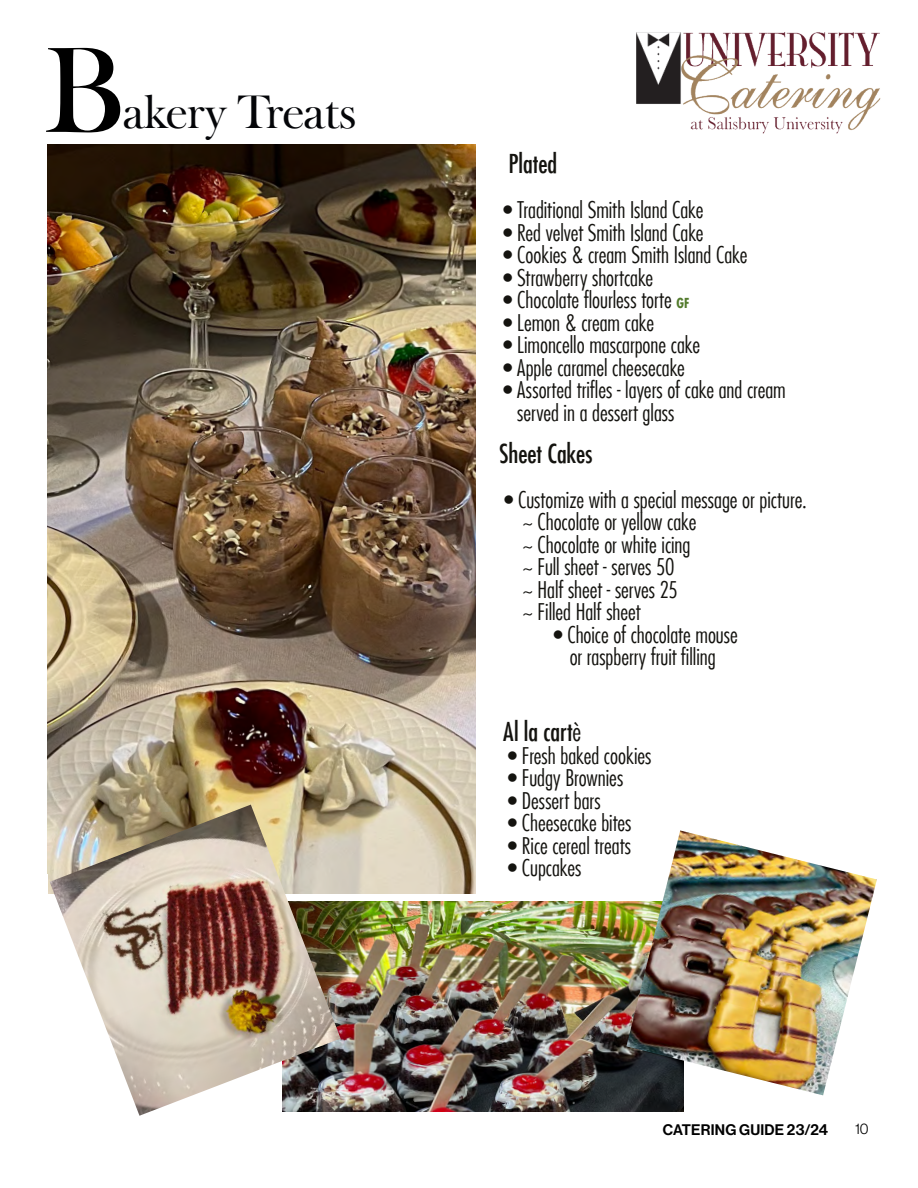
<style>
.page{position:relative;width:918px;height:1188px;background:#fff}
.page>*{position:absolute;margin:0;border:0;box-sizing:border-box;transform-origin:0 0}
.t1{font:120px "Big Moore";color:#000}
.t2{font:46.5px "Big Moore";color:#040508}
.t3{font:500 condensed 25.5px "Futura Com";color:#14130f}
.t4{font:300 condensed 22.5px/22.5px "Futura Com";color:#14130f}
.t5{font:15px "N Haas Grotesk DS Pro 65 Md";letter-spacing:.015em;color:#000}
.t6{font:15px "N Haas Grotesk DS Pro 45 Lt";color:#000}
.s1{font-weight:700;font-size:13.5px;color:#537b2d}
.s2{font-weight:300}
</style>
<div class="page">
<img style="left:48px;top:144px;width:427px;height:749px">
<img style="left:341px;top:902px;width:342px;height:209px">
<img style="left:626px;top:830px;width:251px;height:265px">
<img style="left:50px;top:805px;width:291px;height:311px">
<img style="left:636px;top:32px;width:245px;height:102px">
<h1 class="t1" style="left:43px;top:18px;width:83px">B</h1>
<h1 class="t2" style="left:123px;top:84px;width:234px">akery Treats</h1>
<p class="t3" style="left:509px;top:146px;width:50px">Plated</p>
<p class="t4" style="left:503px;top:199px;width:202px">• Traditional Smith Island Cake</p>
<p class="t4" style="left:503px;top:221px;width:202px">• Red velvet Smith Island Cake</p>
<p class="t4" style="left:503px;top:244px;width:246px">• Cookies &amp; cream Smith Island Cake</p>
<p class="t4" style="left:503px;top:266px;width:151px">• Strawberry shortcake</p>
<p class="t4" style="left:503px;top:289px;width:188px">• Chocolate flourless torte <span class="s1">GF</span></p>
<p class="t4" style="left:503px;top:311px;width:152px">• Lemon &amp; cream cake</p>
<p class="t4" style="left:503px;top:334px;width:198px">• Limoncello mascarpone cake</p>
<p class="t4" style="left:503px;top:356px;width:183px">• Apple caramel cheesecake</p>
<p class="t4" style="left:503px;top:379px;width:284px">• Assorted trifles - layers of cake and cream</p>
<p class="t4" style="left:517px;top:401px;width:159px">served in a dessert glass</p>
<p class="t3" style="left:500px;top:436px;width:94px">Sheet Cakes</p>
<p class="t4" style="left:523px;top:488px;width:285px;text-indent:-19px">• Customize with a special message or picture. ~ Chocolate or yellow cake<br>~ Chocolate or white icing<br>~ Full sheet - serves 50<br>~ Half sheet - serves 25<br>~ Filled Half sheet</p>
<p class="t4" style="left:554px;top:623px;width:186px">• Choice of chocolate mouse</p>
<p class="t4" style="left:570px;top:646px;width:148px">or raspberry fruit filling</p>
<p class="t3" style="left:503px;top:714px;width:80px">Al la cart<span class="s2">è</span></p>
<p class="t4" style="left:508px;top:744px;width:145px">• Fresh baked cookies</p>
<p class="t4" style="left:508px;top:767px;width:117px">• Fudgy Brownies</p>
<p class="t4" style="left:508px;top:789px;width:94px">• Dessert bars</p>
<p class="t4" style="left:508px;top:812px;width:125px">• Cheesecake bites</p>
<p class="t4" style="left:508px;top:834px;width:125px">• Rice cereal treats</p>
<p class="t4" style="left:508px;top:857px;width:75px">• Cupcakes</p>
<p class="t5" style="left:663px;top:1121px;width:167px">CATERING GUIDE 23/24</p>
<p class="t6" style="left:855px;top:1120px;width:15px">10</p>
</div>
